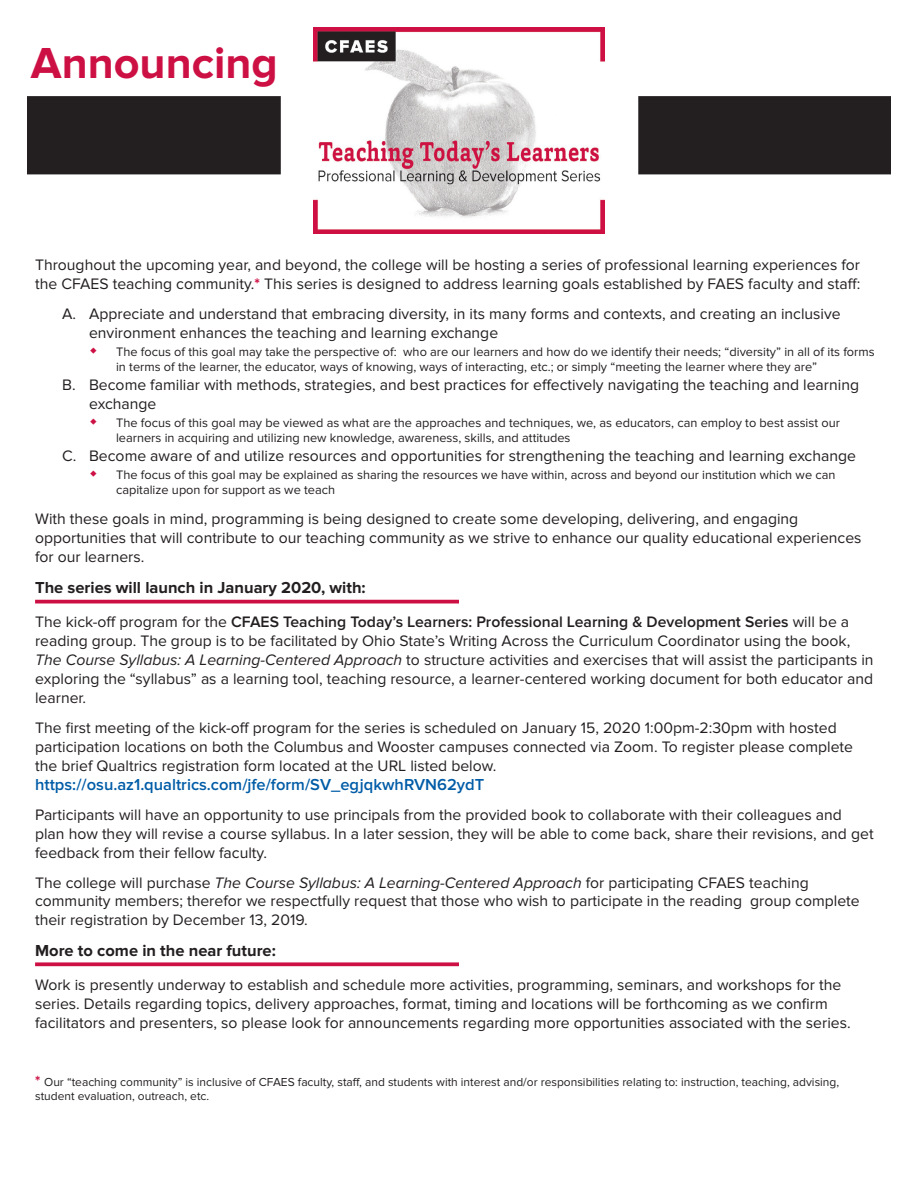
<style>
.page{position:relative;width:918px;height:1188px;background:#fff}
.page>*{position:absolute;margin:0;border:0;box-sizing:border-box;transform-origin:0 0}
.t1{font:700 45px "Proxima Nova";color:#cd1044}
.t2{font:700 16.5px "Proxima Nova";color:#231f20}
.t3{font:600 16.5px "Proxima Nova";color:#005ca7}
.t4{font:15.75px/18.9px "Proxima Nova";color:#231f20}
.t5{font:12.75px/15.3px "Proxima Nova";color:#231f20}
.t6{font:12px/14.4px "Proxima Nova";color:#231f20}
.s1{font-weight:700;color:#cd1044}
.s2{font-weight:600}
.s3{font-style:italic}
.s4{font-weight:700;font-size:15px;color:#cd1044}
</style>
<div class="page">
<div style="left:28px;top:97px;width:862px;height:77px;background:#231f20"></div>
<div style="left:27px;top:96px;width:864px;height:78px;border:2px solid #231f20"></div>
<hr style="left:35px;top:600px;width:424px;height:3px;background:#cd1044">
<svg style="left:35px;top:962px;width:424px;height:4px;background:#d22a58"></svg>
<div style="left:282px;top:1px;width:356px;height:252px;background:#fff"></div>
<img style="left:313px;top:27px;width:292px;height:207px">
<p class="t1" style="left:31px;top:37px;width:249px">Announcing</p>
<p class="t4" style="left:35px;top:256px;width:827px">Throughout the upcoming year, and beyond, the college will be hosting a series of professional learning experiences for the CFAES teaching community.<span class="s1">*</span> This series is designed to address learning goals established by FAES faculty and staff:</p>
<p class="t4" style="left:89px;top:304px;width:753px;text-indent:-27px">A. Appreciate and understand that embracing diversity, in its many forms and contexts, and creating an inclusive environment enhances the teaching and learning exchange</p>
<p class="t5" style="left:116px;top:344px;width:760px">The focus of this goal may take the perspective of: who are our learners and how do we identify their needs; “diversity” in all of its forms in terms of the learner, the educator, ways of knowing, ways of interacting, etc.; or simply “meeting the learner where they are”</p>
<p class="t4" style="left:89px;top:376px;width:771px;text-indent:-27px">B. Become familiar with methods, strategies, and best practices for effectively navigating the teaching and learning exchange</p>
<p class="t5" style="left:116px;top:415px;width:725px">The focus of this goal may be viewed as what are the approaches and techniques, we, as educators, can employ to best assist our learners in acquiring and utilizing new knowledge, awareness, skills, and attitudes</p>
<p class="t4" style="left:62px;top:447px;width:795px">C. Become aware of and utilize resources and opportunities for strengthening the teaching and learning exchange</p>
<p class="t5" style="left:116px;top:467px;width:721px">The focus of this goal may be explained as sharing the resources we have within, across and beyond our institution which we can capitalize upon for support as we teach</p>
<p class="t4" style="left:35px;top:510px;width:828px">With these goals in mind, programming is being designed to create some developing, delivering, and engaging opportunities that will contribute to our teaching community as we strive to enhance our quality educational experiences for our learners.</p>
<p class="t2" style="left:35px;top:578px;width:332px">The series will launch in January 2020, with:</p>
<p class="t4" style="left:35px;top:613px;width:840px">The kick-off program for the <span class="s2">CFAES Teaching Today’s Learners: Professional Learning &amp; Development Series</span> will be a reading group. The group is to be facilitated by Ohio State’s Writing Across the Curriculum Coordinator using the book, <span class="s3">The Course Syllabus: A Learning-Centered Approach</span> to structure activities and exercises that will assist the participants in exploring the “syllabus” as a learning tool, teaching resource, a learner-centered working document for both educator and learner.</p>
<p class="t4" style="left:35px;top:718px;width:820px">The first meeting of the kick-off program for the series is scheduled on January 15, 2020 1:00pm-2:30pm with hosted participation locations on both the Columbus and Wooster campuses connected via Zoom. To register please complete the brief Qualtrics registration form located at the URL listed below.</p>
<p class="t3" style="left:35px;top:775px;width:451px">https://osu.az1.qualtrics.com/jfe/form/SV_egjqkwhRVN62ydT</p>
<p class="t4" style="left:35px;top:806px;width:840px">Participants will have an opportunity to use principals from the provided book to collaborate with their colleagues and plan how they will revise a course syllabus. In a later session, they will be able to come back, share their revisions, and get feedback from their fellow faculty.</p>
<p class="t4" style="left:35px;top:873px;width:826px">The college will purchase <span class="s3">The Course Syllabus: A Learning-Centered Approach</span> for participating CFAES teaching community members; therefor we respectfully request that those who wish to participate in the reading group complete their registration by December 13, 2019.</p>
<p class="t2" style="left:35px;top:941px;width:242px">More to come in the near future:</p>
<p class="t4" style="left:35px;top:976px;width:817px">Work is presently underway to establish and schedule more activities, programming, seminars, and workshops for the series. Details regarding topics, delivery approaches, format, timing and locations will be forthcoming as we confirm facilitators and presenters, so please look for announcements regarding more opportunities associated with the series.</p>
<p class="t6" style="left:35px;top:1075px;width:806px"><span class="s4">*</span> Our “teaching community” is inclusive of CFAES faculty, staff, and students with interest and/or responsibilities relating to: instruction, teaching, advising, student evaluation, outreach, etc.</p>
</div>
